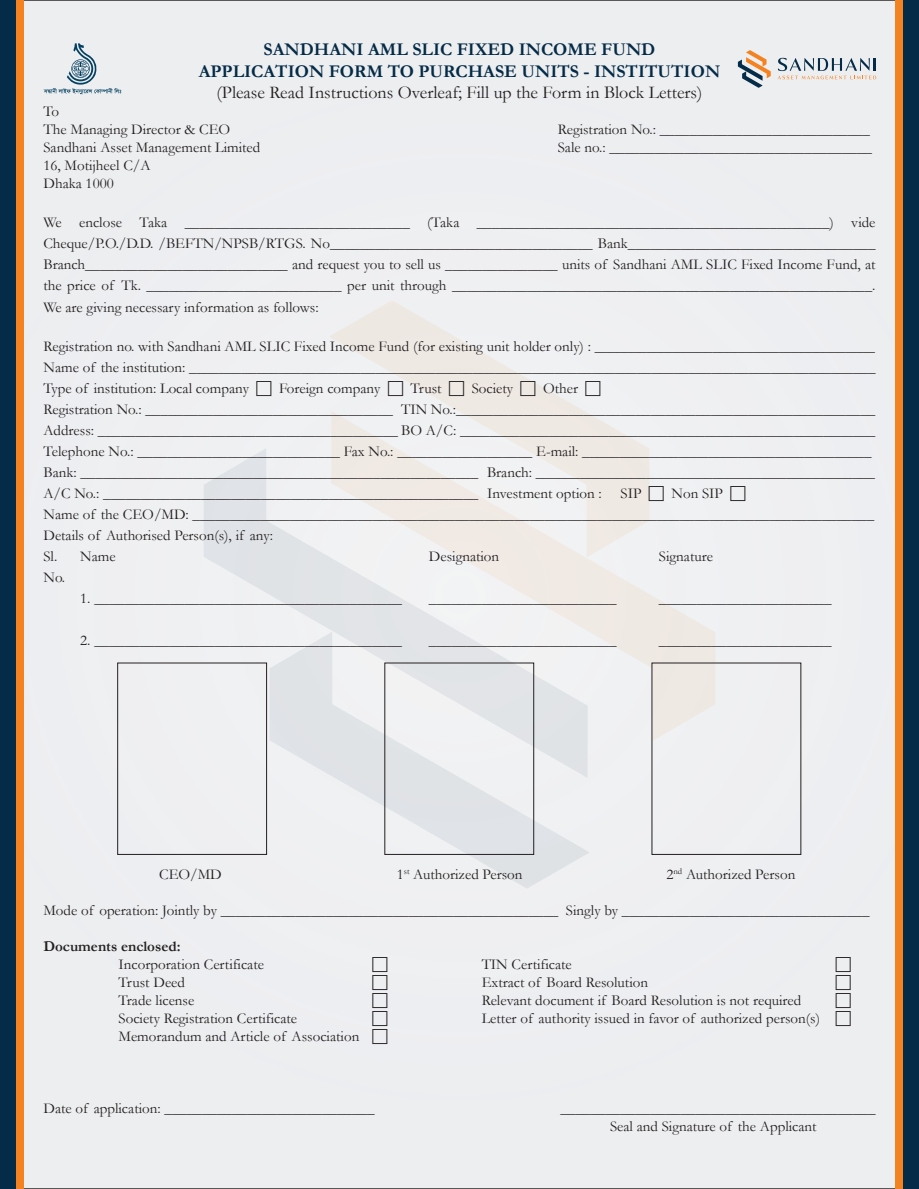
<style>
.page{position:relative;width:919px;height:1189px;background:#fff}
.page>*{position:absolute;margin:0;border:0;box-sizing:border-box;transform-origin:0 0}
.t1{font:700 18px/21.6px "Garamond";color:#042b47;text-align:center}
.t2{font:18px "Garamond";color:#231f20}
.t3{font:15px/21px "Garamond";color:#231f20}
.t4{font:700 15px "Garamond";color:#231f20}
</style>
<div class="page">
<div style="left:0;top:0;width:918px;height:1188px;background:#edeef1"></div>
<svg style="left:204px;top:449px;width:127px;height:329px"></svg>
<svg style="left:269px;top:631px;width:320px;height:257px"></svg>
<svg style="left:331px;top:557px;width:384px;height:184px"></svg>
<svg style="left:329px;top:301px;width:320px;height:256px"></svg>
<div style="left:117px;top:662px;width:150px;height:192px;border:1px solid #231f20"></div>
<div style="left:8px;top:0;width:15px;height:1188px;background:#f58220"></div>
<div style="left:0;top:0;width:16px;height:1188px;background:#042b47"></div>
<div style="left:895px;top:0;width:15px;height:1188px;background:#f58220"></div>
<div style="left:903px;top:0;width:15px;height:1188px;background:#042b47"></div>
<svg style="left:737px;top:50px;width:33px;height:38px"></svg>
<svg style="left:777px;top:58px;width:99px;height:21px"></svg>
<svg style="left:43px;top:43px;width:78px;height:52px"></svg>
<svg style="left:388px;top:380px;width:15px;height:15px"></svg>
<svg style="left:449px;top:380px;width:15px;height:15px"></svg>
<svg style="left:520px;top:380px;width:15px;height:15px"></svg>
<svg style="left:585px;top:380px;width:15px;height:15px"></svg>
<p class="t1" style="left:199px;top:39px;width:523px">SANDHANI AML SLIC FIXED INCOME FUND<br>APPLICATION FORM TO PURCHASE UNITS - INSTITUTION</p>
<p class="t2" style="left:216px;top:81px;width:487px">(Please Read Instructions Overleaf; Fill up the Form in Block Letters)</p>
<p class="t3" style="left:43px;top:102px;width:188px;line-height:18px">To<br>The Managing Director &amp; CEO</p>
<p class="t3" style="left:557px;top:119px;width:313px">Registration No.: ____________________________</p>
<p class="t3" style="left:43px;top:137px;width:218px">Sandhani Asset Management Limited</p>
<p class="t3" style="left:557px;top:137px;width:316px">Sale no.: ___________________________________</p>
<p class="t3" style="left:43px;top:156px;width:109px;line-height:18px">16, Motijheel C/A<br>Dhaka 1000</p>
<p class="t3" style="left:43px;top:212px;width:833px;text-align:justify">We enclose Taka ______________________________ (Taka _______________________________________________) vide Cheque/P.O./D.D. /BEFTN/NPSB/RTGS. No___________________________________ Bank_________________________________ Branch___________________________ and request you to sell us _______________ units of Sandhani AML SLIC Fixed Income Fund, at the price of Tk. __________________________ per unit through ________________________________________________________.<br>We are giving necessary information as follows:</p>
<p class="t3" style="left:43px;top:335px;width:833px;text-align:justify">Registration no. with Sandhani AML SLIC Fixed Income Fund (for existing unit holder only) : ______________________________________ Name of the institution: ____________________________________________________________________________________________ Type of institution: Local company</p>
<p class="t3" style="left:43px;top:377px;width:833px;text-indent:499px">Other<br>Registration No.: _________________________________ TIN No.:________________________________________________________ Address: ________________________________________ BO A/C: ________________________________________________________ Telephone No.: ___________________________ Fax No.: __________________ E-mail: _______________________________________ Bank: _____________________________________________________ Branch: ______________________________________________ A/C No.: __________________________________________________ Investment option :</p>
<p class="t3" style="left:279px;top:377px;width:103px">Foreign company</p>
<p class="t3" style="left:410px;top:377px;width:33px">Trust</p>
<p class="t3" style="left:471px;top:377px;width:43px">Society</p>
<p class="t3" style="left:43px;top:482px;width:832px;text-indent:628px">Non SIP<br>Name of the CEO/MD: ___________________________________________________________________________________________ Details of Authorised Person(s), if any:<br>Sl. Name</p>
<p class="t3" style="left:620px;top:482px;width:22px">SIP</p>
<p class="t3" style="left:429px;top:545px;width:72px">Designation</p>
<p class="t3" style="left:659px;top:545px;width:56px">Signature</p>
<p class="t3" style="left:43px;top:566px;width:23px">No.</p>
<p class="t3" style="left:80px;top:587px;width:323px">1. _________________________________________</p>
<p class="t3" style="left:429px;top:587px;width:189px">_________________________</p>
<p class="t3" style="left:659px;top:587px;width:174px">_______________________</p>
<p class="t3" style="left:80px;top:629px;width:323px">2. _________________________________________</p>
<p class="t3" style="left:429px;top:629px;width:189px">_________________________</p>
<p class="t3" style="left:659px;top:629px;width:174px">_______________________</p>
<p class="t3" style="left:159px;top:863px;width:64px">CEO/MD</p>
<p class="t3" style="left:397px;top:863px;width:127px">1<sup>st</sup> Authorized Person</p>
<p class="t3" style="left:666px;top:863px;width:130px">2<sup>nd</sup> Authorized Person</p>
<p class="t3" style="left:43px;top:899px;width:827px">Mode of operation: Jointly by _____________________________________________ Singly by _________________________________</p>
<p class="t4" style="left:43px;top:935px;width:139px">Documents enclosed:</p>
<p class="t3" style="left:118px;top:953px;width:147px">Incorporation Certificate</p>
<p class="t3" style="left:481px;top:953px;width:91px">TIN Certificate</p>
<p class="t3" style="left:118px;top:971px;width:68px">Trust Deed</p>
<p class="t3" style="left:481px;top:971px;width:168px">Extract of Board Resolution</p>
<p class="t3" style="left:118px;top:989px;width:77px">Trade license</p>
<p class="t3" style="left:481px;top:989px;width:321px">Relevant document if Board Resolution is not required</p>
<p class="t3" style="left:118px;top:1007px;width:180px">Society Registration Certificate</p>
<p class="t3" style="left:481px;top:1007px;width:340px">Letter of authority issued in favor of authorized person(s)</p>
<p class="t3" style="left:118px;top:1025px;width:242px">Memorandum and Article of Association</p>
<p class="t3" style="left:43px;top:1097px;width:332px">Date of application: ____________________________</p>
<p class="t3" style="left:610px;top:1098px;width:267px;line-height:18px;text-indent:-50px">__________________________________________<br>Seal and Signature of the Applicant</p>
</div>
